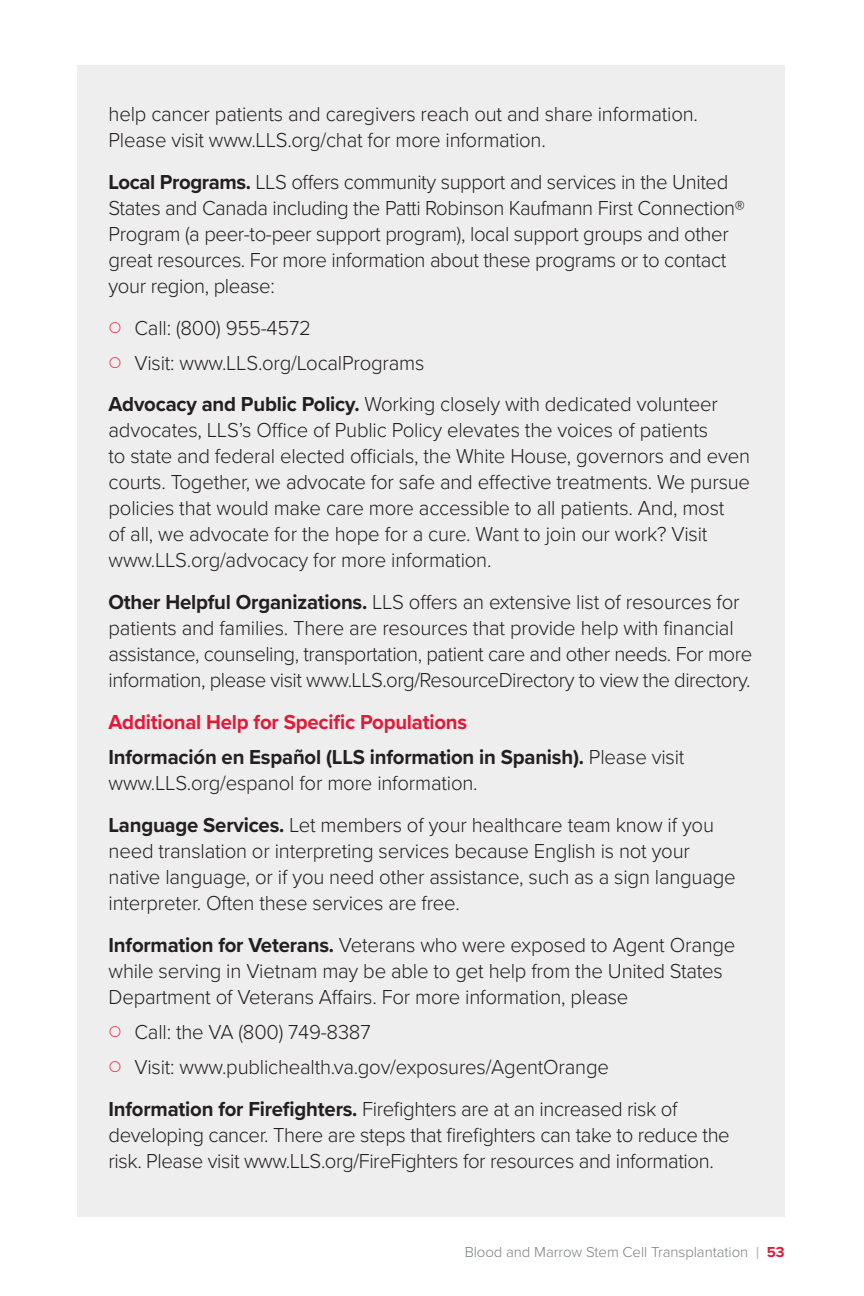
<style>
.page{position:relative;width:864px;height:1296px;background:#fff}
.page>*{position:absolute;margin:0;border:0;box-sizing:border-box;transform-origin:0 0}
.Body_text{font:300 21px/26px "Proxima Nova";letter-spacing:-.01em;color:#231f20}
.Body_text-2{font:700 21px "Proxima Nova";letter-spacing:-.01em;color:#e51836}
.t1{font:300 15px "Proxima Nova";letter-spacing:-.005em;color:#7d7f82}
.s1{font-weight:700}
.s2{font-weight:400;font-size:18px;color:#babbbe}
.s3{font-weight:700;color:#e51836}
</style>
<div class="page">
<div style="left:78px;top:65px;width:707px;height:1152px;background:#eeeeef"></div>
<p class="Body_text" style="left:109px;top:100px;width:591px">help cancer patients and caregivers reach out and share information.<br>Please visit www.LLS.org/chat for more information.</p>
<p class="Body_text" style="left:109px;top:168px;width:638px"><span class="s1">Local Programs.</span> LLS offers community support and services in the United States and Canada including the Patti Robinson Kaufmann First Connection® Program (a peer-to-peer support program), local support groups and other great resources. For more information about these programs or to contact your region, please:</p>
<p class="Body_text" style="left:134px;top:313px;width:178px">Call: (800) 955-4572</p>
<p class="Body_text" style="left:134px;top:348px;width:292px">Visit: www.LLS.org/LocalPrograms</p>
<p class="Body_text" style="left:109px;top:390px;width:643px"><span class="s1">Advocacy and Public Policy.</span> Working closely with dedicated volunteer advocates, LLS’s Office of Public Policy elevates the voices of patients<br>to state and federal elected officials, the White House, governors and even courts. Together, we advocate for safe and effective treatments. We pursue policies that would make care more accessible to all patients. And, most<br>of all, we advocate for the hope for a cure. Want to join our work? Visit www.LLS.org/advocacy for more information.</p>
<p class="Body_text" style="left:109px;top:588px;width:645px"><span class="s1">Other Helpful Organizations.</span> LLS offers an extensive list of resources for patients and families. There are resources that provide help with financial assistance, counseling, transportation, patient care and other needs. For more information, please visit www.LLS.org/ResourceDirectory to view the directory.</p>
<p class="Body_text-2" style="left:109px;top:706px;width:360px">Additional Help for Specific Populations</p>
<p class="Body_text" style="left:109px;top:743px;width:577px"><span class="s1">Información en Español (LLS information in Spanish).</span> Please visit www.LLS.org/espanol for more information.</p>
<p class="Body_text" style="left:109px;top:811px;width:629px"><span class="s1">Language Services.</span> Let members of your healthcare team know if you need translation or interpreting services because English is not your native language, or if you need other assistance, such as a sign language interpreter. Often these services are free.</p>
<p class="Body_text" style="left:109px;top:931px;width:628px"><span class="s1">Information for Veterans.</span> Veterans who were exposed to Agent Orange while serving in Vietnam may be able to get help from the United States<br>Department of Veterans Affairs. For more information, please</p>
<p class="Body_text" style="left:134px;top:1018px;width:238px">Call: the VA (800) 749-8387</p>
<p class="Body_text" style="left:134px;top:1053px;width:476px">Visit: www.publichealth.va.gov/exposures/AgentOrange</p>
<p class="Body_text" style="left:109px;top:1094px;width:623px"><span class="s1">Information for Firefighters.</span> Firefighters are at an increased risk of developing cancer. There are steps that firefighters can take to reduce the risk. Please visit www.LLS.org/FireFighters for resources and information.</p>
<p class="t1" style="left:465px;top:1241px;width:322px">Blood and Marrow Stem Cell Transplantation <span class="s2">I</span> <span class="s3">53</span></p>
</div>
